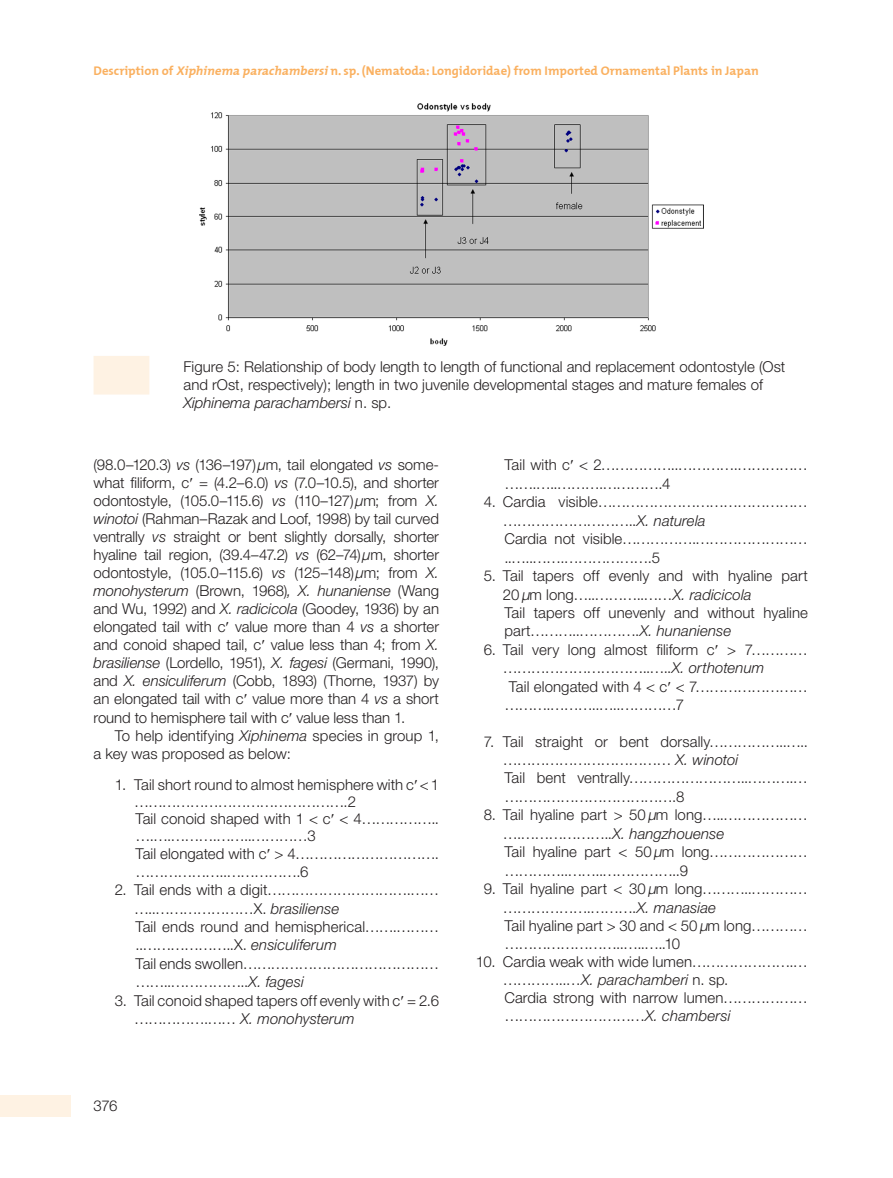
<style>
.page{position:relative;width:893px;height:1178px;background:#fff}
.page>*{position:absolute;margin:0;border:0;box-sizing:border-box;transform-origin:0 0}
.pNumparenSingleDigit{font:300 15px/18.5px "Helvetica Neue LT Pro";letter-spacing:.005em;color:#231f20}
.pPara{font:300 15px/18px "Helvetica Neue LT Pro";color:#231f20}
.pFigureCaption2{font:300 15px/18px "Helvetica Neue LT Pro";color:#231f20}
.t1{font:700 12.75px "The Mix Plain";color:#fab05f}
.s1{font-style:italic}
.s2{font-family:"Helvetica Neue LT Std";font-style:italic}
.s3{font-family:"Helvetica Neue LT Std"}
</style>
<div class="page">
<div style="left:0;top:1095px;width:70px;height:21px;background:#fef2e3"></div>
<div style="left:94px;top:356px;width:55px;height:38px;background:#fef2e3"></div>
<img style="left:200px;top:104px;width:504px;height:241px">
<p class="t1" style="left:94px;top:60px;width:667px">Description of <span class="s1">Xiphinema parachambersi</span>n. sp. (Nematoda: Longidoridae) from Imported Ornamental Plants in Japan</p>
<p class="pFigureCaption2" style="left:184px;top:357px;width:603px">Figure 5: Relationship of body length to length of functional and replacement odontostyle (Ost and rOst, respectively); length in two juvenile developmental stages and mature females of<br><span class="s2">Xiphinema parachambersi</span> n. sp.</p>
<p class="pPara" style="left:94px;top:456px;width:347px;text-align:justify">(98.0–120.3) <span class="s2">vs</span> (136–197)<span class="s2">μ</span>m, tail elongated <span class="s2">vs</span> some&shy;what filiform, <span class="s3">c</span> = (4.2–6.0) <span class="s2">vs</span> (7.0–10.5), and shorter odontostyle, (105.0–115.6) <span class="s2">vs</span> (110–127)<span class="s2">μ</span>m; from <span class="s2">X. winotoi</span> (Rahman–Razak and Loof, 1998) by tail curved ventrally <span class="s2">vs</span> straight or bent slightly dorsally, shorter hyaline tail region, (39.4–47.2) <span class="s2">vs</span> (62–74)<span class="s2">μ</span>m, shorter odontostyle, (105.0–115.6) <span class="s2">vs</span> (125–148)<span class="s2">μ</span>m; from <span class="s2">X. monohysterum</span> (Brown, 1968)<span class="s2">, X. hunaniense</span> (Wang and Wu, 1992) and <span class="s2">X. radicicola</span> (Goodey, 1936) by an elongated tail with <span class="s3">c</span> value more than 4 <span class="s2">vs</span> a shorter and conoid shaped tail, <span class="s3">c</span> value less than 4; from <span class="s2">X. brasiliense</span> (Lordello, 1951), <span class="s2">X. fagesi</span> (Germani, 1990), and <span class="s2">X. ensiculiferum</span> (Cobb, 1893) (Thorne, 1937) by an elongated tail with <span class="s3">c</span> value more than 4 <span class="s2">vs</span> a short round to hemisphere tail with c value less than 1.</p>
<p class="pPara" style="left:94px;top:726px;width:347px;text-indent:21px">To help identifying <span class="s2">Xiphinema</span> species in group 1, a key was proposed as below:</p>
<p class="pNumparenSingleDigit" style="left:134px;top:775px;width:306px;line-height:17.2px;text-indent:-19px">1. Tail short round to almost hemisphere with <span class="s3">c</span> &lt;1 ……………………………………….2</p>
<p class="pNumparenSingleDigit" style="left:136px;top:810px;width:305px;line-height:17.2px">Tail conoid shaped with 1 &lt; <span class="s3">c</span> &lt; 4…………….. ….….……….……..…………3</p>
<p class="pNumparenSingleDigit" style="left:136px;top:844px;width:305px;line-height:18px">Tail elongated with <span class="s3">c</span> &gt; 4…………………………. ………………..…………….6</p>
<p class="pNumparenSingleDigit" style="left:134px;top:880px;width:306px;text-indent:-19px">2. Tail ends with a digit………………………….…… …..…………………X. <span class="s2">brasiliense</span></p>
<p class="pNumparenSingleDigit" style="left:136px;top:917px;width:305px">Tail ends round and hemispherical…….……… ..………………..X. <span class="s2">ensiculiferum</span></p>
<p class="pNumparenSingleDigit" style="left:136px;top:954px;width:305px">Tail ends swollen…………………………………… ……..……………..<span class="s2">X. fagesi</span></p>
<p class="pNumparenSingleDigit" style="left:134px;top:991px;width:306px;text-indent:-19px">3. Tail conoid shaped tapers off evenly with c = 2.6 …………….…… <span class="s2">X. monohysterum</span></p>
<p class="pPara" style="left:94px;top:1096px;width:25px">376</p>
<p class="pNumparenSingleDigit" style="left:504px;top:455px;width:305px">Tail with <span class="s3">c</span> &lt; 2……………..………….…………… …….…..……….………….4</p>
<p class="pNumparenSingleDigit" style="left:503px;top:492px;width:307px;text-indent:-19px">4. Cardia visible……………………………………… ………………………..<span class="s2">X. naturela</span></p>
<p class="pNumparenSingleDigit" style="left:504px;top:529px;width:305px">Cardia not visible…………….…………………… ..…..…….……………….5</p>
<p class="pNumparenSingleDigit" style="left:503px;top:566px;width:306px;text-indent:-19px">5. Tail tapers off evenly and with hyaline part<br>20<span class="s1">µ</span>m long…..………..……<span class="s2">X. radicicola</span></p>
<p class="pNumparenSingleDigit" style="left:504px;top:603px;width:305px">Tail tapers off unevenly and without hyaline part………..………….<span class="s2">X. hunaniense</span></p>
<p class="pNumparenSingleDigit" style="left:503px;top:640px;width:306px;text-indent:-19px">6. Tail very long almost filiform <span class="s3">c</span> &gt; 7………… …………………………..…..<span class="s2">X. orthotenum</span></p>
<p class="pNumparenSingleDigit" style="left:504px;top:677px;width:305px">Tail elongated with 4 &lt; <span class="s3">c</span> &lt; 7…………………… ……….………..…..…………7</p>
<p class="pNumparenSingleDigit" style="left:503px;top:732px;width:306px;text-indent:-19px">7. Tail straight or bent dorsally……………..….. ……………………………… <span class="s2">X. winotoi</span></p>
<p class="pNumparenSingleDigit" style="left:504px;top:768px;width:305px">Tail bent ventrally……………………..……….… ……………………………….8</p>
<p class="pNumparenSingleDigit" style="left:503px;top:805px;width:306px;text-indent:-19px">8. Tail hyaline part &gt; 50<span class="s1">µ</span>m long…..……………… ….………………..<span class="s2">X. hangzhouense</span></p>
<p class="pNumparenSingleDigit" style="left:504px;top:842px;width:305px">Tail hyaline part &lt; 50<span class="s1">µ</span>m long………………… …………..……..……………..9</p>
<p class="pNumparenSingleDigit" style="left:503px;top:879px;width:306px;text-indent:-19px">9. Tail hyaline part &lt; 30<span class="s1">µ</span>m long………..………… ……………….……….<span class="s2">X. manasiae</span></p>
<p class="pNumparenSingleDigit" style="left:504px;top:916px;width:305px;line-height:18px">Tail hyaline part &gt; 30 and &lt; 50<span class="s1">µ</span>m long………… ……………………..…..…..10</p>
<p class="pNumparenSingleDigit" style="left:503px;top:952px;width:307px;line-height:18px;text-indent:-27px">10. Cardia weak with wide lumen………………….… …………..…<span class="s2">X. parachamberi</span> n. sp.</p>
<p class="pPara" style="left:504px;top:988px;width:305px">Cardia strong with narrow lumen……………… …………………………<span class="s2">X. chambersi</span></p>
</div>
